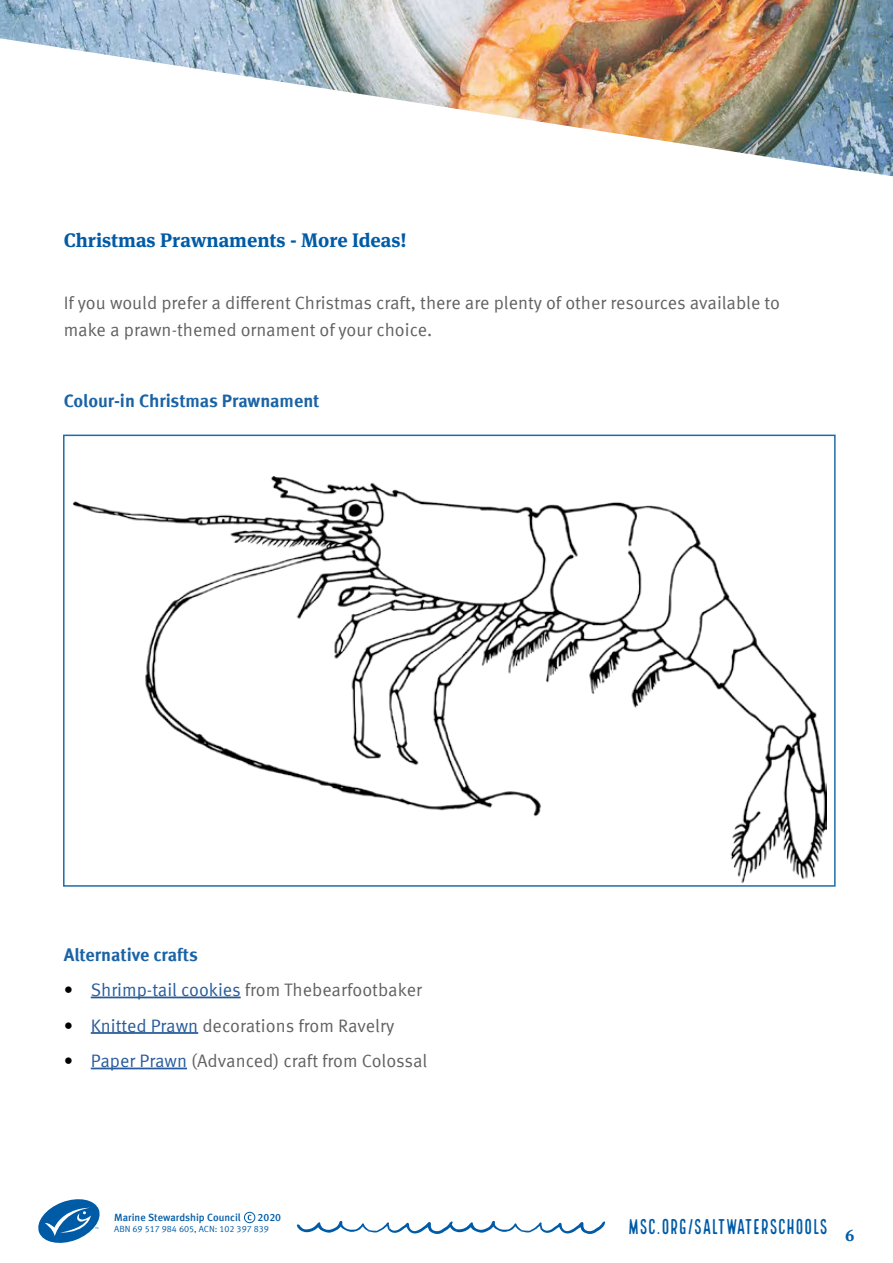
<style>
.page{position:relative;width:893px;height:1263px;background:#fff}
.page>*{position:absolute;margin:0;border:0;box-sizing:border-box;transform-origin:0 0}
.t1{font:21px "Local Brewery Four";letter-spacing:-.01em;color:#005ba7}
.t2{font:700 19.5px "Meta Serif Pro";color:#005ba7}
.t3{font:18px/27px "Meta Offc Pro Norm";color:#616161}
.t4{font:700 18px "Meta Offc Pro";letter-spacing:-.005em;color:#1a63a6}
.t5{font:10.5px "Meta Medium LF";color:#005ba7}
.t6{font:9px "Meta Normal LF";color:#005ba7}
.s1{color:#000}
.s2{color:#275b9b}
</style>
<div class="page">
<svg style="left:297px;top:1221px;width:309px;height:13px"></svg>
<svg style="left:38px;top:1199px;width:62px;height:44px"></svg>
<svg style="left:248px;top:1215px;width:4px;height:5px"></svg>
<div style="left:244px;top:1212px;width:11px;height:11px;border:1px solid #005ba7;border-radius:50%"></div>
<img style="left:0;top:0;width:893px;height:176px">
<img style="left:73px;top:476px;width:753px;height:407px">
<div style="left:63px;top:435px;width:773px;height:452px;border:2px solid #1e6ca6"></div>
<hr style="left:91px;top:996px;width:150px;height:2px;background:#275b9b">
<hr style="left:91px;top:1032px;width:107px;height:2px;background:#275b9b">
<hr style="left:91px;top:1067px;width:96px;height:2px;background:#275b9b">
<p class="t2" style="left:64px;top:224px;width:344px">Christmas Prawnaments - More Ideas!</p>
<p class="t3" style="left:64px;top:288px;width:718px">If you would prefer a different Christmas craft, there are plenty of other resources available to make a prawn-themed ornament of your choice.</p>
<p class="t4" style="left:64px;top:387px;width:257px">Colour-in Christmas Prawnament</p>
<p class="t4" style="left:64px;top:940px;width:136px">Alternative crafts</p>
<p class="t3" style="left:64px;top:975px;width:360px"><span class="s1">•</span> <span class="s2">Shrimp-tail cookies</span> from Thebearfootbaker</p>
<p class="t3" style="left:64px;top:1011px;width:332px"><span class="s1">•</span> <span class="s2">Knitted Prawn</span> decorations from Ravelry</p>
<p class="t3" style="left:64px;top:1046px;width:365px"><span class="s1">•</span> <span class="s2">Paper Prawn</span> (Advanced) craft from Colossal</p>
<p class="t5" style="left:114px;top:1211px;width:128px">Marine Stewardship Council</p>
<p class="t5" style="left:258px;top:1211px;width:25px">2020</p>
<p class="t6" style="left:114px;top:1224px;width:156px">ABN 69 517 984 605, ACN: 102 397 839</p>
<p class="t1" style="left:628px;top:1215px;width:228px">MSC.ORG/SALTWATERSCHOOLS <sub>6</sub></p>
</div>
